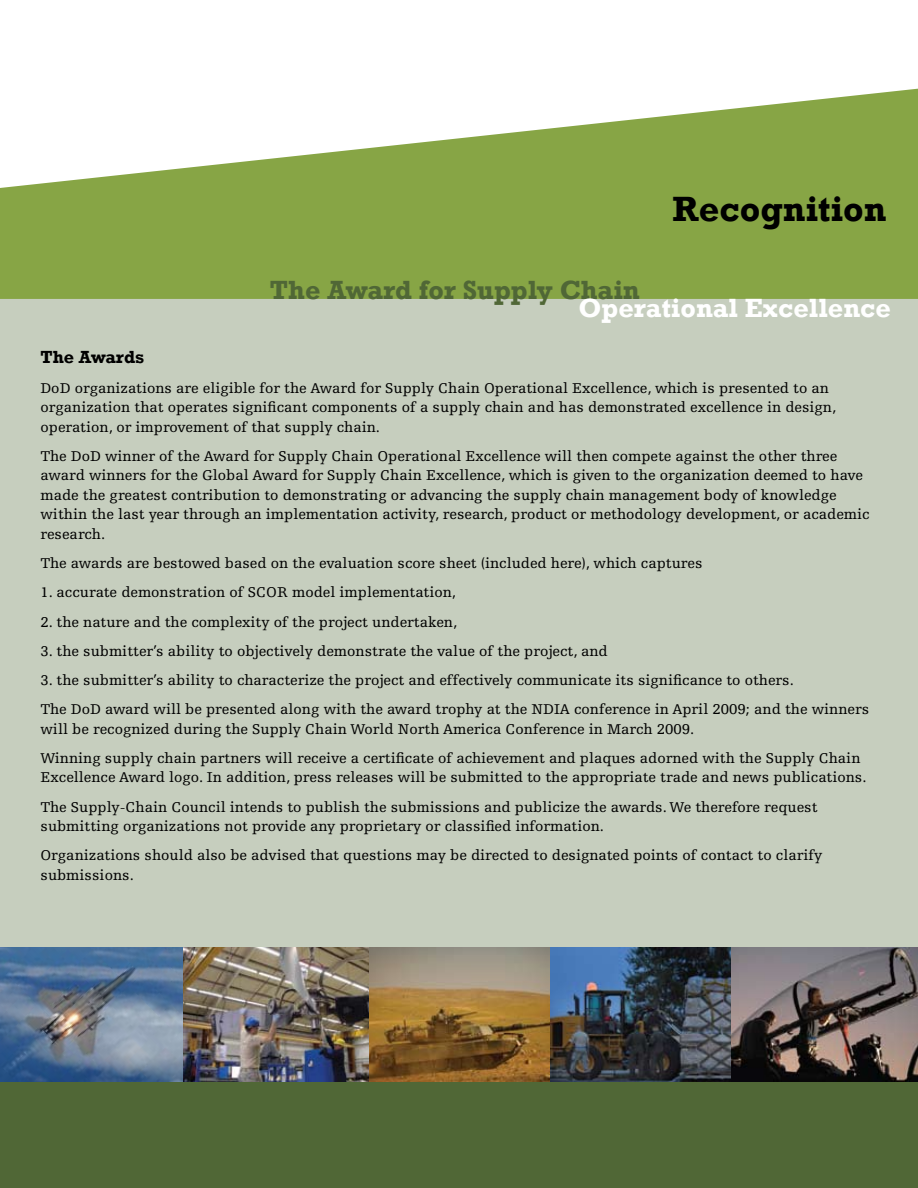
<style>
.page{position:relative;width:918px;height:1188px;background:#fff}
.page>*{position:absolute;margin:0;border:0;box-sizing:border-box;transform-origin:0 0}
.t1{font:700 36px "Rockwell";color:#000}
.t2{font:700 27px "Rockwell";color:#506736}
.t3{font:700 27px "Rockwell";color:#fff}
.t4{font:700 18px "Rockwell";color:#000}
.t5{font:15px/19.5px "Egyptienne FLT Std";color:#000}
</style>
<div class="page">
<div style="left:0;top:1082px;width:918px;height:106px;background:#506736"></div>
<div style="left:0;top:299px;width:918px;height:783px;background:#c6cebe"></div>
<svg style="left:0;top:89px;width:918px;height:210px;fill:#87a545"></svg>
<img style="left:0;top:948px;width:918px;height:134px">
<p class="t1" style="left:673px;top:187px;width:215px">Recognition</p>
<p class="t2" style="left:270px;top:274px;width:371px">The Award for Supply Chain</p>
<p class="t3" style="left:578px;top:292px;width:314px">Operational Excellence</p>
<p class="t4" style="left:40px;top:346px;width:105px">The Awards</p>
<p class="t5" style="left:40px;top:378px;width:797px">DoD organizations are eligible for the Award for Supply Chain Operational Excellence, which is presented to an organization that operates significant components of a supply chain and has demonstrated excellence in design, operation, or improvement of that supply chain.</p>
<p class="t5" style="left:40px;top:446px;width:831px">The DoD winner of the Award for Supply Chain Operational Excellence will then compete against the other three award winners for the Global Award for Supply Chain Excellence, which is given to the organization deemed to have made the greatest contribution to demonstrating or advancing the supply chain management body of knowledge within the last year through an implementation activity, research, product or methodology development, or academic research.</p>
<p class="t5" style="left:40px;top:554px;width:664px">The awards are bestowed based on the evaluation score sheet (included here), which captures</p>
<p class="t5" style="left:40px;top:583px;width:417px">1. accurate demonstration of SCOR model implementation,</p>
<p class="t5" style="left:40px;top:612px;width:418px">2. the nature and the complexity of the project undertaken,</p>
<p class="t5" style="left:40px;top:641px;width:569px">3. the submitter’s ability to objectively demonstrate the value of the project, and</p>
<p class="t5" style="left:40px;top:666px;width:830px;line-height:29.2px">3. the submitter’s ability to characterize the project and effectively communicate its significance to others.<br>The DoD award will be presented along with the award trophy at the NDIA conference in April 2009; and the winners</p>
<p class="t5" style="left:40px;top:714px;width:822px;line-height:29.2px">will be recognized during the Supply Chain World North America Conference in March 2009.<br>Winning supply chain partners will receive a certificate of achievement and plaques adorned with the Supply Chain</p>
<p class="t5" style="left:40px;top:763px;width:828px;line-height:29.2px">Excellence Award logo. In addition, press releases will be submitted to the appropriate trade and news publications.<br>The Supply-Chain Council intends to publish the submissions and publicize the awards. We therefore request</p>
<p class="t5" style="left:40px;top:812px;width:784px;line-height:29.2px">submitting organizations not provide any proprietary or classified information.<br>Organizations should also be advised that questions may be directed to designated points of contact to clarify</p>
<p class="t5" style="left:40px;top:865px;width:95px">submissions.</p>
</div>
